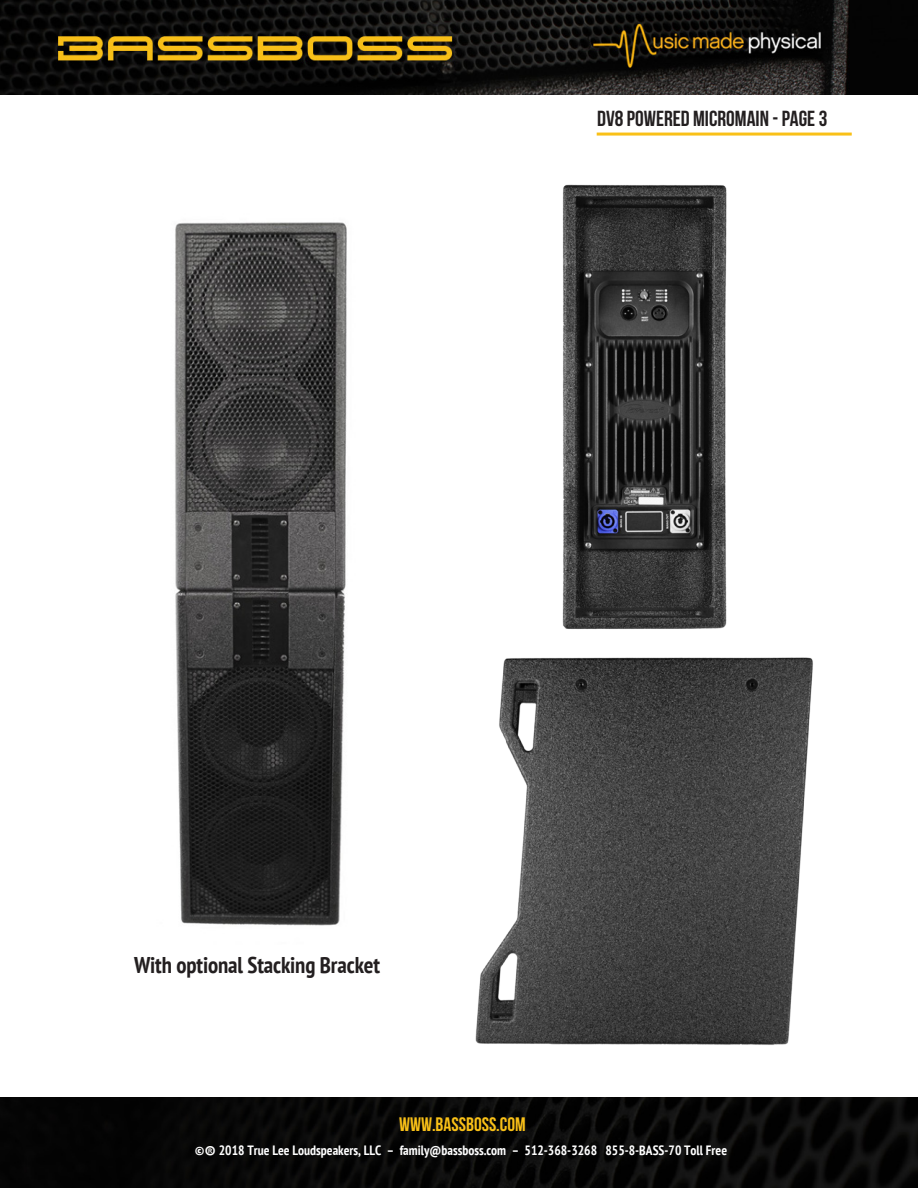
<style>
.page{position:relative;width:918px;height:1188px;background:#fff}
.page>*{position:absolute;margin:0;border:0;box-sizing:border-box;transform-origin:0 0}
.t1{font:700 condensed 22.8px "PT Sans";letter-spacing:-.005em;color:#231f20}
.t2{font:21.75px "Bebas Neue";color:#231f20}
.t3{font:19.5px "Bebas Neue";color:#f9c017}
.t4{font:700 condensed 13.5px "PT Sans";color:#fff}
.s1{font-size:19.5px}
</style>
<div class="page">
<img style="left:0;top:1097px;width:918px;height:91px">
<img style="left:0;top:0;width:918px;height:94px">
<hr style="left:597px;top:133px;width:255px;height:3px;background:#f9c017">
<img style="left:475px;top:657px;width:338px;height:388px">
<img style="left:174px;top:222px;width:173px;height:704px">
<img style="left:562px;top:184px;width:165px;height:445px">
<h2 class="t2" style="left:597px;top:107px;width:232px">DV8 POWERED MICROMAIN - PAGE 3</h2>
<h1 class="t1" style="left:134px;top:950px;width:248px">With optional Stacking Bracket</h1>
<h3 class="t3" style="left:399px;top:1114px;width:128px">WWW.BASSBOSS.COM</h3>
<p class="t4" style="left:195px;top:1141px;width:534px">©<span class="s1">®</span> 2018 True Lee Loudspeakers, LLC – family@bassboss.com – 512-368-3268 855-8-BASS-70 Toll Free</p>
</div>
